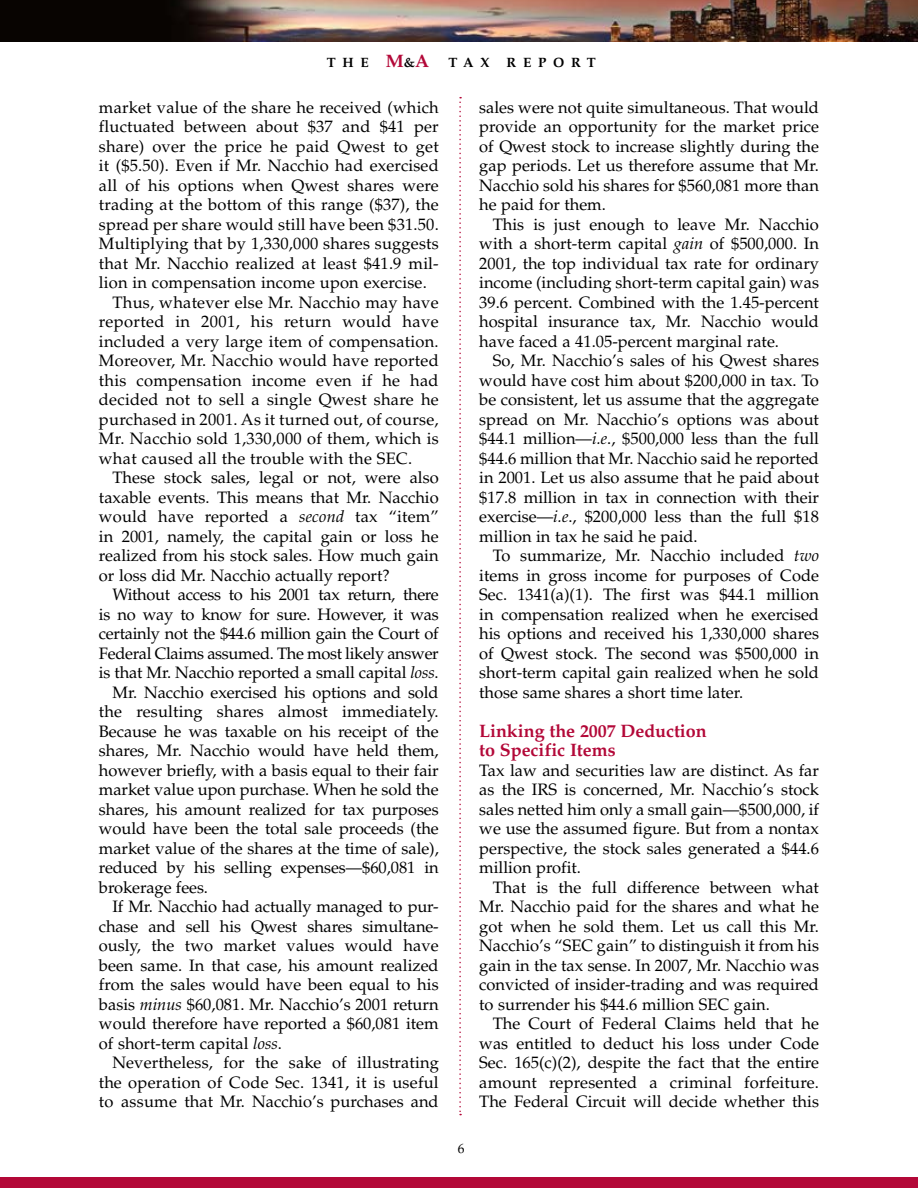
<style>
.page{position:relative;width:918px;height:1188px;background:#fff}
.page>*{position:absolute;margin:0;border:0;box-sizing:border-box;transform-origin:0 0}
.H2_A{font:700 18px/19.5px "Palatino";letter-spacing:-.005em;color:#b30838}
.Body_A{font:16.5px/19.5px "Palatino";color:#000;text-align:justify}
.Body_A_f{font:16.5px/19.5px "Palatino";color:#000;text-align:justify}
.t1{font:700 13.5px "Palatino";letter-spacing:.5em;color:#000}
.t2{font:13.5px "Palatino";color:#000}
.s1{font-size:18px;color:#b30838}
.s2{font-style:italic}
</style>
<div class="page">
<div style="left:0;top:1177px;width:918px;height:11px;background:#b30838"></div>
<img style="left:0;top:0;width:918px;height:42px">
<svg style="left:459px;top:97px;width:2px;height:1018px"></svg>
<p class="t1" style="left:327px;top:55px;width:164px">THE <span class="s1">M</span>&amp;<span class="s1">A</span> TAX</p>
<p class="t1" style="left:507px;top:55px;width:91px">REPORT</p>
<p class="Body_A_f" style="left:99px;top:97px;width:341px">market value of the share he received (which fluctuated between about $37 and $41 per share) over the price he paid Qwest to get it ($5.50). Even if Mr. Nacchio had exercised all of his options when Qwest shares were trading at the bottom of this range ($37), the spread per share would still have been $31.50.<br>Multiplying that by 1,330,000 shares suggests that Mr. Nacchio realized at least $41.9 mil&shy;lion in compensation income upon exercise.</p>
<p class="Body_A" style="left:99px;top:292px;width:341px;text-indent:14px">Thus, whatever else Mr. Nacchio may have reported in 2001, his return would have included a very large item of compensation.<br>Moreover, Mr. Nacchio would have reported this compensation income even if he had decided not to sell a single Qwest share he purchased in 2001. As it turned out, of course, Mr. Nacchio sold 1,330,000 of them, which is what caused all the trouble with the SEC.</p>
<p class="Body_A" style="left:99px;top:468px;width:341px;text-indent:14px">These stock sales, legal or not, were also taxable events. This means that Mr. Nacchio would have reported a <span class="s2">second</span> tax “item” in 2001, namely, the capital gain or loss he realized from his stock sales. How much gain or loss did Mr. Nacchio actually report?</p>
<p class="Body_A" style="left:99px;top:585px;width:341px;text-indent:14px">Without access to his 2001 tax return, there is no way to know for sure. However, it was certainly not the $44.6 million gain the Court of Federal Claims assumed. The most likely answer is that Mr. Nacchio reported a small capital <span class="s2">loss</span>.</p>
<p class="Body_A" style="left:99px;top:682px;width:341px;text-indent:14px">Mr. Nacchio exercised his options and sold the resulting shares almost immediately.<br>Because he was taxable on his receipt of the shares, Mr. Nacchio would have held them, however briefly, with a basis equal to their fair market value upon purchase. When he sold the shares, his amount realized for tax purposes would have been the total sale proceeds (the market value of the shares at the time of sale), reduced by his selling expenses—$60,081 in brokerage fees.</p>
<p class="Body_A" style="left:99px;top:897px;width:341px;text-indent:14px">If Mr. Nacchio had actually managed to pur&shy;chase and sell his Qwest shares simultane&shy;ously, the two market values would have been same. In that case, his amount realized from the sales would have been equal to his basis <span class="s2">minus</span> $60,081. Mr. Nacchio’s 2001 return would therefore have reported a $60,081 item of short-term capital <span class="s2">loss</span>.</p>
<p class="Body_A" style="left:99px;top:1053px;width:341px;text-indent:14px">Nevertheless, for the sake of illustrating the operation of Code Sec. 1341, it is useful to assume that Mr. Nacchio’s purchases and</p>
<p class="t2" style="left:458px;top:1140px;width:8px">6</p>
<p class="Body_A" style="left:479px;top:97px;width:341px">sales were not quite simultaneous. That would provide an opportunity for the market price of Qwest stock to increase slightly during the gap periods. Let us therefore assume that Mr.<br>Nacchio sold his shares for $560,081 more than he paid for them.</p>
<p class="Body_A" style="left:479px;top:214px;width:341px;text-indent:14px">This is just enough to leave Mr. Nacchio with a short-term capital <span class="s2">gain</span> of $500,000. In 2001, the top individual tax rate for ordinary income (including short-term capital gain) was 39.6 percent. Combined with the 1.45-percent hospital insurance tax, Mr. Nacchio would have faced a 41.05-percent marginal rate.</p>
<p class="Body_A" style="left:479px;top:351px;width:341px;text-indent:14px">So, Mr. Nacchio’s sales of his Qwest shares would have cost him about $200,000 in tax. To be consistent, let us assume that the aggregate spread on Mr. Nacchio’s options was about $44.1 million—<span class="s2">i.e</span>., $500,000 less than the full $44.6 million that Mr. Nacchio said he reported in 2001. Let us also assume that he paid about $17.8 million in tax in connection with their exercise—<span class="s2">i.e</span>., $200,000 less than the full $18 million in tax he said he paid.</p>
<p class="Body_A" style="left:479px;top:546px;width:341px;text-indent:14px">To summarize, Mr. Nacchio included <span class="s2">two </span>items in gross income for purposes of Code Sec. 1341(a)(1). The first was $44.1 million in compensation realized when he exercised his options and received his 1,330,000 shares of Qwest stock. The second was $500,000 in short-term capital gain realized when he sold those same shares a short time later.</p>
<p class="H2_A" style="left:479px;top:721px;width:229px">Linking the 2007 Deduction to Specific Items</p>
<p class="Body_A_f" style="left:479px;top:760px;width:341px">Tax law and securities law are distinct. As far as the IRS is concerned, Mr. Nacchio’s stock sales netted him only a small gain—$500,000, if we use the assumed figure. But from a nontax perspective, the stock sales generated a $44.6 million profit.</p>
<p class="Body_A" style="left:479px;top:877px;width:341px;text-indent:14px">That is the full difference between what Mr. Nacchio paid for the shares and what he got when he sold them. Let us call this Mr.<br>Nacchio’s “SEC gain” to distinguish it from his gain in the tax sense. In 2007, Mr. Nacchio was convicted of insider-trading and was required to surrender his $44.6 million SEC gain.</p>
<p class="Body_A" style="left:479px;top:1014px;width:341px;text-indent:14px">The Court of Federal Claims held that he was entitled to deduct his loss under Code Sec. 165(c)(2), despite the fact that the entire amount represented a criminal forfeiture.<br>The Federal Circuit will decide whether this</p>
</div>
